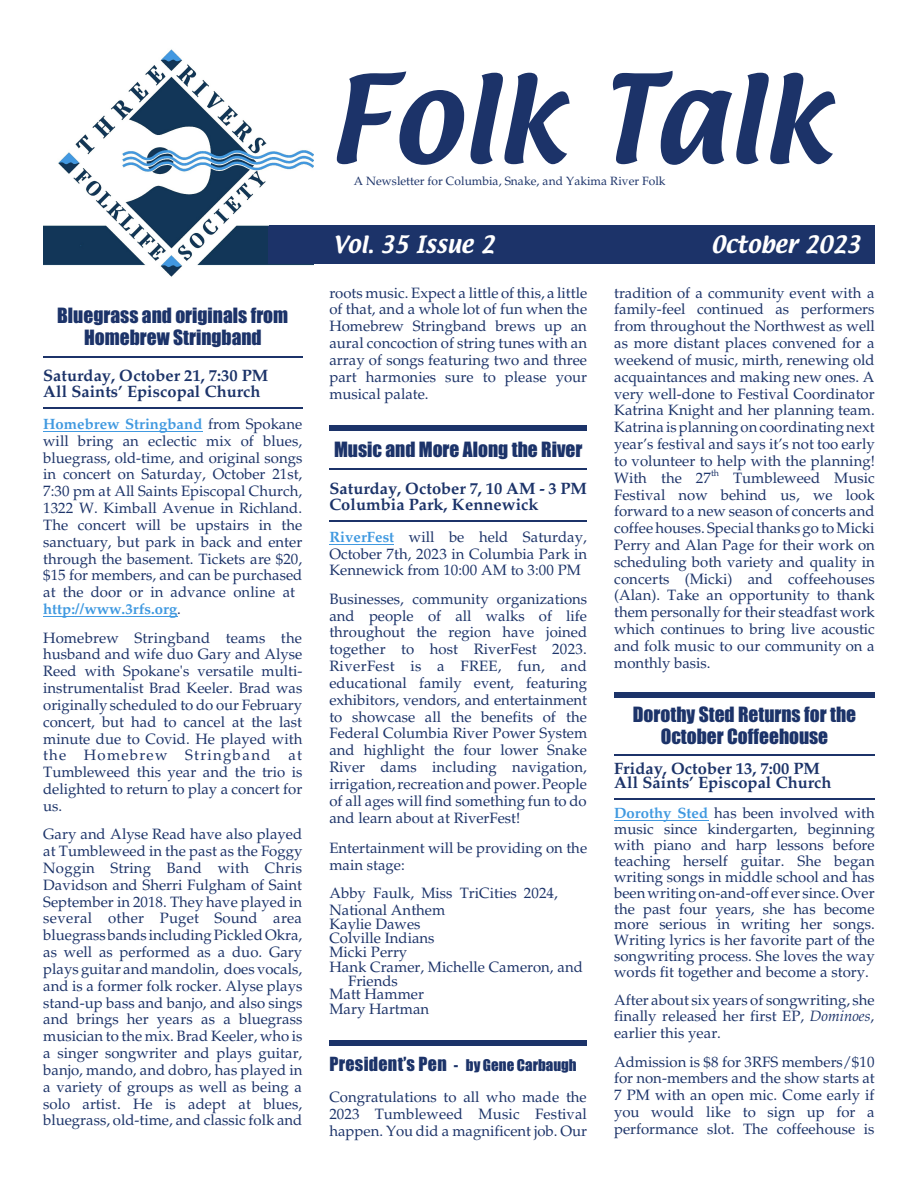
<style>
.page{position:relative;width:918px;height:1188px;background:#fff}
.page>*{position:absolute;margin:0;border:0;box-sizing:border-box;transform-origin:0 0}
.t1{font:108px "Textile";color:#1c3369}
.t2{font:21px "Textile";color:#fff}
.t3{font:19.5px/21.5px "Impact";color:#1c3369;text-align:center}
.t4{font:700 16.5px "Palatino";color:#1c3369}
.t5{font:15px/16.8px "Palatino";color:#1c3369;text-align:justify}
.t6{font:15px "Impact";color:#1c3369}
.t7{font:12px "Palatino";color:#1c3369}
.s1{font-weight:700;color:#4099e0}
.s2{font-size:18px}
.s3{font-style:italic}
</style>
<div class="page">
<img style="left:43px;top:49px;width:270px;height:228px">
<div style="left:269px;top:226px;width:606px;height:38px;background:#1c3369"></div>
<hr style="left:43px;top:431px;width:160px;height:1px;background:#4099e0">
<hr style="left:43px;top:616px;width:134px;height:1px;background:#4099e0">
<hr style="left:329px;top:544px;width:65px;height:1px;background:#4099e0">
<hr style="left:614px;top:821px;width:94px;height:1px;background:#4099e0">
<hr style="left:43px;top:356px;width:259px;height:1px;background:#1c3369">
<hr style="left:43px;top:407px;width:259px;height:2px;background:#1c3369">
<div style="left:329px;top:425px;width:258px;height:5px;background:#1c3369"></div>
<hr style="left:329px;top:468px;width:258px;height:2px;background:#1c3369">
<hr style="left:329px;top:520px;width:258px;height:2px;background:#1c3369">
<div style="left:329px;top:1040px;width:258px;height:5px;background:#1c3369"></div>
<div style="left:614px;top:693px;width:261px;height:5px;background:#1c3369"></div>
<hr style="left:614px;top:754px;width:261px;height:2px;background:#1c3369">
<hr style="left:614px;top:798px;width:261px;height:2px;background:#1c3369">
<p class="t3" style="left:57px;top:306px;width:232px">Bluegrass and originals from<br>Homebrew Stringband</p>
<p class="t4" style="left:43px;top:369px;width:227px">Saturday, October 21, 7:30 PM</p>
<p class="t4" style="left:43px;top:385px;width:219px">All Saints’ Episcopal Church</p>
<p class="t5" style="left:43px;top:417px;width:261px;text-align:left"><span class="s1">Homebrew Stringband</span> from Spokane will bring an eclectic mix of blues, bluegrass, old-time, and original songs in concert on Saturday, October 21st, 7:30 pm at All Saints Episcopal Church, 1322 W. Kimball Avenue in Richland.<br>The concert will be upstairs in the sanctuary, but park in back and enter through the basement. Tickets are $20, $15 for members, and can be purchased at the door or in advance online at <span class="s1">http://www.3rfs.org</span>.</p>
<p class="t5" style="left:43px;top:631px;width:261px">Homebrew Stringband teams the husband and wife duo Gary and Alyse Reed with Spokane's versatile multi&shy;instrumentalist Brad Keeler. Brad was originally scheduled to do our February concert, but had to cancel at the last minute due to Covid. He played with the Homebrew Stringband at Tumbleweed this year and the trio is delighted to return to play a concert for us.</p>
<p class="t5" style="left:43px;top:828px;width:261px">Gary and Alyse Read have also played at Tumbleweed in the past as the Foggy Noggin String Band with Chris Davidson and Sherri Fulgham of Saint September in 2018. They have played in several other Puget Sound area bluegrassbands including Pickled Okra, as well as performed as a duo. Gary plays guitar and mandolin, does vocals, and is a former folk rocker. Alyse plays stand-up bass and banjo, and also sings and brings her years as a bluegrass musician to the mix. Brad Keeler, who is a singer songwriter and plays guitar, banjo, mando, and dobro, has played in a variety of groups as well as being a solo artist. He is adept at blues, bluegrass, old-time, and classic folk and</p>
<p class="t1" style="left:327px;top:55px;width:503px">Folk Talk</p>
<p class="t7" style="left:354px;top:176px;width:313px">A Newsletter for Columbia, Snake, and Yakima River Folk</p>
<p class="t2" style="left:333px;top:232px;width:163px">Vol. 35 Issue 2</p>
<p class="t2" style="left:711px;top:232px;width:151px">October 2023</p>
<p class="t5" style="left:329px;top:286px;width:259px">roots music. Expect a little of this, a little of that, and a whole lot of fun when the Homebrew Stringband brews up an aural concoction of string tunes with an array of songs featuring two and three part harmonies sure to please your musical palate.</p>
<p class="t3" style="left:334px;top:440px;width:250px">Music and More Along the River</p>
<p class="t4" style="left:329px;top:482px;width:259px">Saturday, October 7, 10 AM - 3 PM</p>
<p class="t4" style="left:329px;top:498px;width:211px">Columbia Park, Kennewick</p>
<p class="t5" style="left:329px;top:530px;width:259px"><span class="s1">RiverFest</span> will be held Saturday, October 7th, 2023 in Columbia Park in Kennewick from 10:00 AM to 3:00 PM</p>
<p class="t5" style="left:329px;top:592px;width:259px">Businesses, community organizations and people of all walks of life throughout the region have joined together to host RiverFest 2023.<br>RiverFest is a FREE, fun, and educational family event, featuring exhibitors, vendors, and entertainment to showcase all the benefits of the Federal Columbia River Power System and highlight the four lower Snake River dams including navigation, irrigation,recreation and power. People of all ages will find something fun to do and learn about at RiverFest!</p>
<p class="t5" style="left:329px;top:841px;width:259px">Entertainment will be providing on the main stage:</p>
<p class="t5" style="left:329px;top:886px;width:230px">Abby Faulk, Miss TriCities 2024,<br>National Anthem</p>
<p class="t5" style="left:329px;top:917px;width:93px">Kaylie Dawes</p>
<p class="t5" style="left:329px;top:931px;width:107px">Colville Indians</p>
<p class="t5" style="left:329px;top:946px;width:79px">Micki Perry</p>
<p class="t5" style="left:329px;top:960px;width:255px">Hank Cramer, Michelle Cameron, and</p>
<p class="t5" style="left:348px;top:974px;width:51px">Friends</p>
<p class="t5" style="left:329px;top:988px;width:96px">Matt Hammer</p>
<p class="t5" style="left:329px;top:1002px;width:101px">Mary Hartman</p>
<p class="t6" style="left:329px;top:1059px;width:249px"><span class="s2">President’s Pen</span> - by Gene Carbaugh</p>
<p class="t5" style="left:329px;top:1091px;width:259px">Congratulations to all who made the 2023 Tumbleweed Music Festival happen. You did a magnificent job. Our</p>
<p class="t5" style="left:614px;top:286px;width:262px">tradition of a community event with a family-feel continued as performers from throughout the Northwest as well as more distant places convened for a weekend of music, mirth, renewing old acquaintances and making new ones. A very well-done to Festival Coordinator Katrina Knight and her planning team.<br>Katrina is planning oncoordinating next year’s festival and says it’s not too early to volunteer to help with the planning!<br>With the 27<sup>th</sup> Tumbleweed Music Festival now behind us, we look forward to a new season of concerts and coffee houses. Specialthanks go to Micki Perry and Alan Page for their work on scheduling both variety and quality in concerts (Micki) and coffeehouses (Alan). Take an opportunity to thank them personally for their steadfast work which continues to bring live acoustic and folk music to our community on a monthly basis.</p>
<p class="t3" style="left:633px;top:705px;width:225px">Dorothy Sted Returns for the<br>October Coffeehouse</p>
<p class="t4" style="left:614px;top:762px;width:207px">Friday, October 13, 7:00 PM</p>
<p class="t4" style="left:614px;top:776px;width:219px">All Saints’ Episcopal Church</p>
<p class="t5" style="left:614px;top:807px;width:262px;line-height:15.9px"><span class="s1">Dorothy Sted</span> has been involved with music since kindergarten, beginning with piano and harp lessons before teaching herself guitar. She began writing songs in middle school and has been writing on-and-off ever since.Over the past four years, she has become more serious in writing her songs.<br>Writing lyrics is her favorite part of the songwriting process. She loves the way words fit together and become a story.</p>
<p class="t5" style="left:614px;top:993px;width:262px">After about six years of songwriting, she finally released her first EP, <span class="s3">Dominoes</span>, earlier this year.</p>
<p class="t5" style="left:614px;top:1055px;width:262px">Admission is $8 for 3RFS members/$10 for non-members and the show starts at 7 PM with an open mic. Come early if you would like to sign up for a performance slot. The coffeehouse is</p>
</div>
